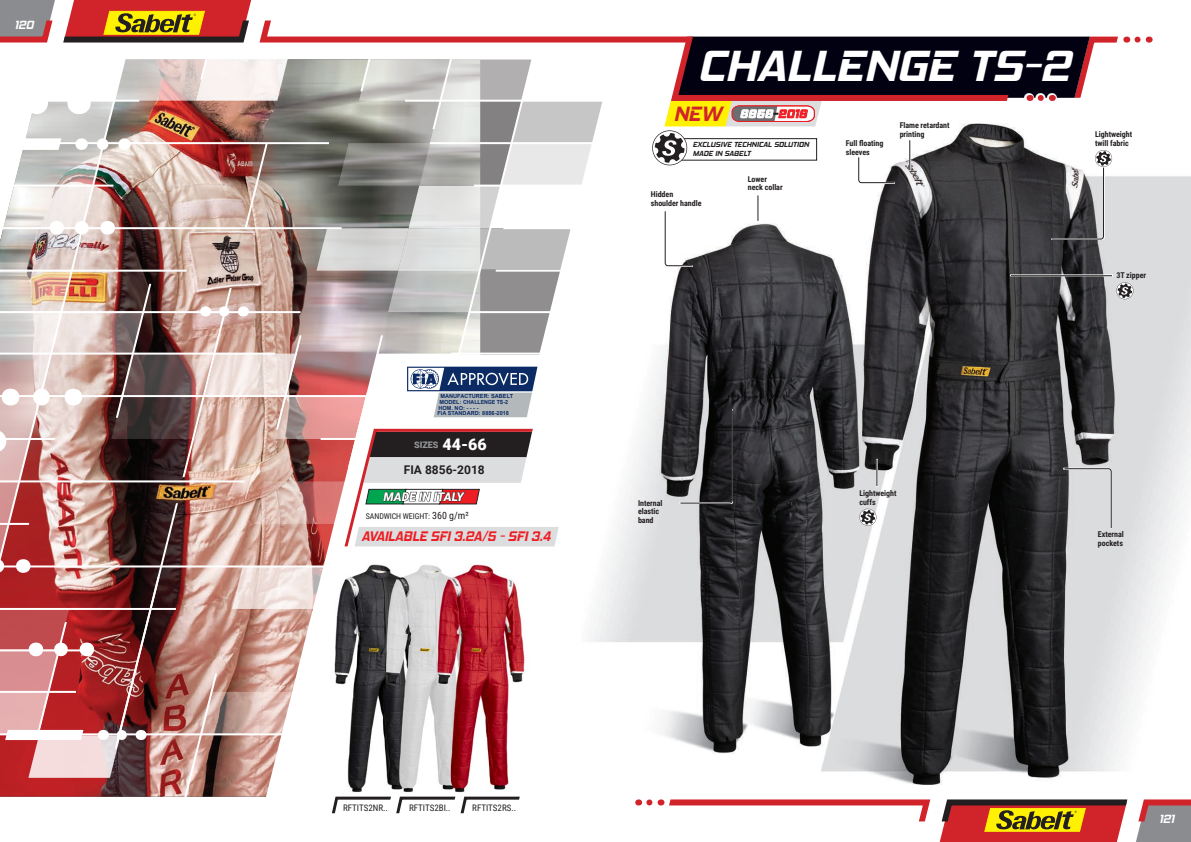
<style>
.page{position:relative;width:1191px;height:842px;background:#fff}
.page>*{position:absolute;margin:0;border:0;box-sizing:border-box;transform-origin:0 0}
.t1{font:italic 700 44px "Hemi Head Rg";letter-spacing:-.01em;color:#fff;scale:1.07 1}
.t2{font:italic 700 14px "Hemi Head Rg";letter-spacing:-.01em;color:#ee1d23;scale:.95 1}
.t3{font:700 12px "Roboto";color:#231f20}
.t4{font:italic 900 12px "Roboto";color:#fff}
.t5{font:italic 700 12px "Hemi Head Rg";letter-spacing:-.01em;color:#fff}
.t6{font:italic 700 11.9px "Hemi Head Rg";letter-spacing:.05em;color:#fff}
.t7{font:9px "Roboto Condensed";color:#231f20}
.t8{font:900 9px "Roboto";color:#939598}
.t9{font:700 8px/8.5px "Roboto Condensed";letter-spacing:-.005em;color:#231f20}
.t10{font:8px "Roboto Condensed";letter-spacing:-.01em;color:#231f20}
.t11{font:italic 700 7.4px/9px "Hemi Head Rg";color:#231f20}
.t12{font:700 5.6px "Arial";color:#0c2b65}
.s1{font-size:16px;color:#fff}
.s2{font-size:10px}
.s3{font-size:20.9px;color:#d1232a}
.s4{color:#231f20}
.s5{color:#ee1d23}
</style>
<div class="page">
<img style="left:0;top:0;width:1191px;height:842px">
<h3 class="t5" style="left:15px;top:17px;width:21px">120</h3>
<p class="t12" style="left:440px;top:393px;width:74px">MANUFACTURER: SABELT</p>
<p class="t12" style="left:439px;top:399px;width:70px">MODEL: CHALLENGE TS-2</p>
<p class="t12" style="left:438px;top:404px;width:42px">HOM. NO: - - - -</p>
<p class="t12" style="left:437px;top:410px;width:73px">FIA STANDARD: 8856-2018</p>
<p class="t8" style="left:414px;top:439px;width:74px">SIZES <span class="s1">44-66</span></p>
<h3 class="t3" style="left:404px;top:462px;width:82px">FIA 8856-2018</h3>
<p class="t10" style="left:366px;top:511px;width:104px">SANDWICH WEIGHT: <span class="s2">360 g/m²</span></p>
<h3 class="t4" style="left:383px;top:488px;width:82px">MADE IN ITALY</h3>
<h2 class="t2" style="left:361px;top:528px;width:201px">AVAILABLE SFI 3.2A/5 - SFI 3.4</h2>
<h1 class="t1" style="left:697px;top:39px;width:349px">CHALLENGE TS-2</h1>
<h3 class="t6" style="left:673px;top:107px;width:134px"><span class="s3">NEW</span> 8856<span class="s4">-</span><span class="s5">2018</span></h3>
<p class="t11" style="left:693px;top:140px;width:118px">EXCLUSIVE TECHNICAL SOLUTION<br>MADE IN SABELT</p>
<p class="t9" style="left:651px;top:190px;width:52px">Hidden shoulder handle</p>
<p class="t9" style="left:748px;top:174px;width:36px">Lower neck collar</p>
<p class="t9" style="left:845px;top:139px;width:39px">Full floating sleeves</p>
<p class="t9" style="left:899px;top:121px;width:51px">Flame retardant printing</p>
<p class="t9" style="left:1095px;top:130px;width:39px">Lightweight twill fabric</p>
<p class="t9" style="left:1116px;top:271px;width:31px">3T zipper</p>
<p class="t9" style="left:638px;top:498px;width:26px">Internal elastic band</p>
<p class="t9" style="left:859px;top:489px;width:39px">Lightweight cuffs</p>
<p class="t9" style="left:1098px;top:530px;width:27px">External pockets</p>
<p class="t7" style="left:343px;top:801px;width:46px">RFTITS2NR..</p>
<p class="t7" style="left:409px;top:801px;width:43px">RFTITS2BI..</p>
<p class="t7" style="left:472px;top:801px;width:45px">RFTITS2RS..</p>
<h3 class="t5" style="left:1159px;top:811px;width:17px">121</h3>
</div>
